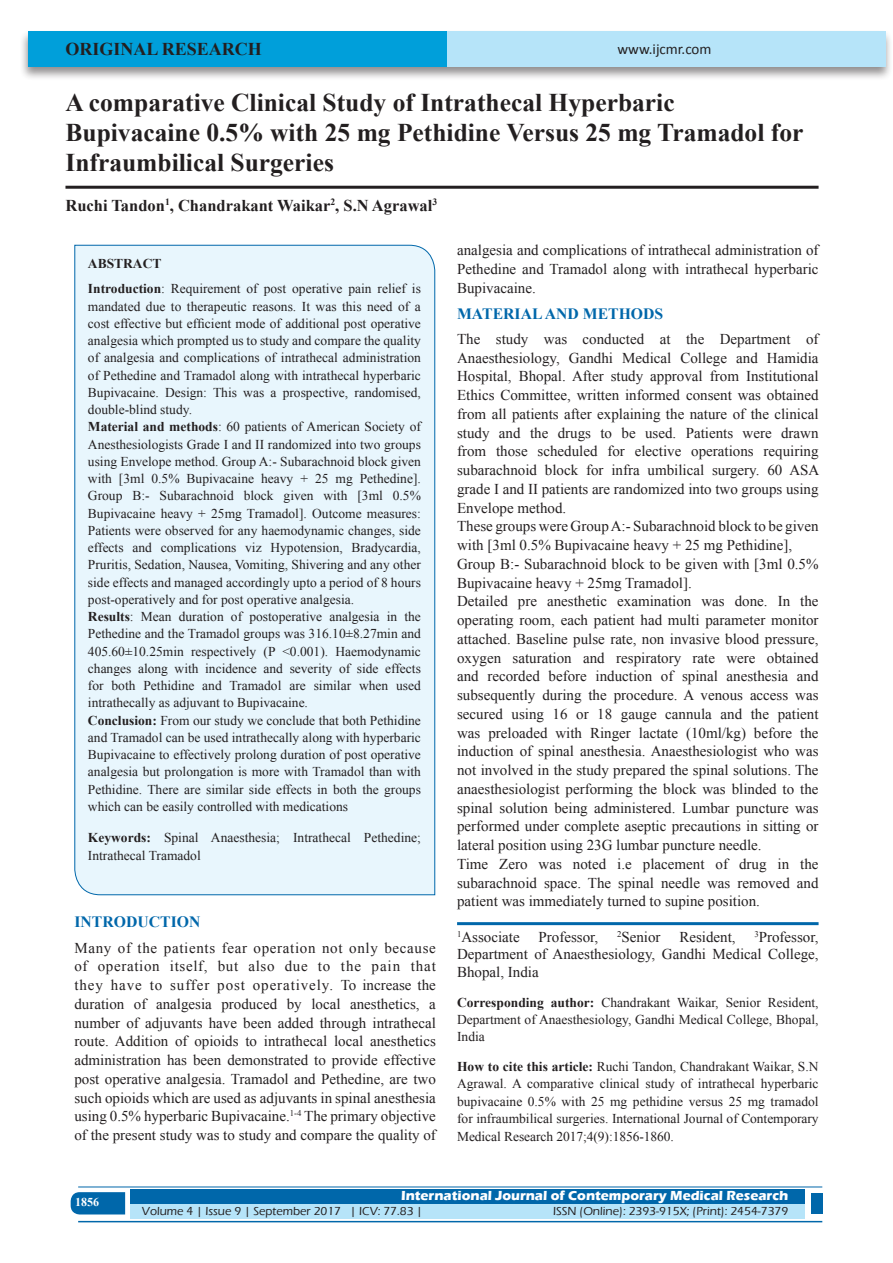
<style>
.page{position:relative;width:893px;height:1263px;background:#fff}
.page>*{position:absolute;margin:0;border:0;box-sizing:border-box;transform-origin:0 0}
.A_Title_New{font:700 25.5px/30px "Times New Roman";color:#231f20}
.AT_new{font:700 18px "Times New Roman";color:#231f20}
.AU-New{font:700 16.5px "Times New Roman";color:#231f20}
.t1{font:700 15.75px "Times New Roman";color:#0067aa}
.TX_New{font:15px/18.8px "Times New Roman";color:#231f20;text-align:justify}
.Affi_New{font:15px/17.2px "Times New Roman";color:#231f20;text-align:justify}
.t2{font:15px "Calibri";color:#231f20}
.HTC_new{font:13.5px/17.2px "Times New Roman";color:#231f20}
.Corresponding{font:13.5px/17.2px "Times New Roman";color:#231f20;text-align:justify}
.t3{font:700 13.5px "Eras ITC";color:#fff}
.t4{font:500 12px "Eras ITC";color:#231f20}
.t5{font:700 12px "Times New Roman";color:#fff}
.s1{font-weight:700}
</style>
<div class="page">
<div style="left:19px;top:29px;width:874px;height:52px;background:#231f20;opacity:.5"></div>
<div style="left:28px;top:31px;width:857px;height:35px;background:#b6e4f9"></div>
<div style="left:28px;top:31px;width:418px;height:35px;background:#009fda"></div>
<svg style="left:71px;top:1192px;width:54px;height:22px"></svg>
<div style="left:130px;top:1189px;width:674px;height:15px;background:#0067aa"></div>
<div style="left:130px;top:1204px;width:674px;height:15px;background:#b6e4f9"></div>
<hr style="left:78px;top:1186px;width:744px;height:1px;background:#0067aa">
<hr style="left:78px;top:1221px;width:744px;height:1px;background:#0067aa">
<div style="left:811px;top:1193px;width:11px;height:21px;background:#0067aa"></div>
<hr style="left:65px;top:186px;width:754px;height:3px;background:#231f20">
<div style="left:74px;top:244px;width:361px;height:651px;background:#e8f6fd"></div>
<hr style="left:457px;top:922px;width:362px;height:3px;background:#0067aa">
<p class="AT_new" style="left:65px;top:36px;width:198px">ORIGINAL RESEARCH</p>
<p class="t2" style="left:617px;top:40px;width:96px">www.ijcmr.com</p>
<p class="A_Title_New" style="left:65px;top:87px;width:739px">A comparative Clinical Study of Intrathecal Hyperbaric<br>Bupivacaine 0.5% with 25 mg Pethidine Versus 25 mg Tramadol for<br>Infraumbilical Surgeries</p>
<p class="AU-New" style="left:65px;top:194px;width:373px">Ruchi Tandon<sup>1</sup>, Chandrakant Waikar<sup>2</sup>, S.N Agrawal<sup>3</sup></p>
<p class="HTC_new" style="left:88px;top:250px;width:335px;line-height:25.8px"><span class="s1">ABSTRACT<br>Introduction</span>: Requirement of post operative pain relief is</p>
<p class="HTC_new" style="left:88px;top:297px;width:335px">mandated due to therapeutic reasons. It was this need of a cost effective but efficient mode of additional post operative analgesia which prompted us to study and compare the quality of analgesia and complications of intrathecal administration of Pethedine and Tramadol along with intrathecal hyperbaric Bupivacaine. Design: This was a prospective, randomised, double-blind study.<br><span class="s1">Material and methods</span>: 60 patients of American Society of Anesthesiologists Grade I and II randomized into two groups using Envelope method. Group A:- Subarachnoid block given with [3ml 0.5% Bupivacaine heavy + 25 mg Pethedine].<br>Group B:- Subarachnoid block given with [3ml 0.5% Bupivacaine heavy + 25mg Tramadol]. Outcome measures:<br>Patients were observed for any haemodynamic changes, side effects and complications viz Hypotension, Bradycardia, Pruritis, Sedation, Nausea, Vomiting, Shivering and any other side effects and managed accordingly upto a period of 8 hours post-operatively and for post operative analgesia.<br><span class="s1">Results</span>: Mean duration of postoperative analgesia in the Pethedine and the Tramadol groups was 316.10±8.27min and 405.60±10.25min respectively (P &lt;0.001). Haemodynamic changes along with incidence and severity of side effects for both Pethidine and Tramadol are similar when used intrathecally as adjuvant to Bupivacaine.<br><span class="s1">Conclusion:</span> From our study we conclude that both Pethidine and Tramadol can be used intrathecally along with hyperbaric Bupivacaine to effectively prolong duration of post operative analgesia but prolongation is more with Tramadol than with Pethidine. There are similar side effects in both the groups which can be easily controlled with medications</p>
<p class="HTC_new" style="left:88px;top:828px;width:335px;line-height:18px"><span class="s1">Keywords:</span> Spinal Anaesthesia; Intrathecal Pethedine;<br>Intrathecal Tramadol</p>
<h1 class="t1" style="left:74px;top:911px;width:127px">INTRODUCTION</h1>
<p class="TX_New" style="left:74px;top:938px;width:363px">Many of the patients fear operation not only because of operation itself, but also due to the pain that they have to suffer post operatively. To increase the duration of analgesia produced by local anesthetics, a number of adjuvants have been added through intrathecal route. Addition of opioids to intrathecal local anesthetics administration has been demonstrated to provide effective post operative analgesia. Tramadol and Pethedine, are two such opioids which are used as adjuvants in spinal anesthesia using 0.5% hyperbaric Bupivacaine.<sup>1-4</sup> The primary objective of the present study was to study and compare the quality of</p>
<p class="TX_New" style="left:457px;top:241px;width:363px">analgesia and complications of intrathecal administration of Pethedine and Tramadol along with intrathecal hyperbaric Bupivacaine.</p>
<h1 class="t1" style="left:457px;top:302px;width:208px">MATERIAL AND METHODS</h1>
<p class="TX_New" style="left:457px;top:329px;width:364px">The study was conducted at the Department of Anaesthesiology, Gandhi Medical College and Hamidia Hospital, Bhopal. After study approval from Institutional Ethics Committee, written informed consent was obtained from all patients after explaining the nature of the clinical study and the drugs to be used. Patients were drawn from those scheduled for elective operations requiring subarachnoid block for infra umbilical surgery. 60 ASA grade I and II patients are randomized into two groups using Envelope method.</p>
<p class="TX_New" style="left:457px;top:517px;width:363px">These groups were Group A:- Subarachnoid block to be given with [3ml 0.5% Bupivacaine heavy + 25 mg Pethidine],</p>
<p class="TX_New" style="left:457px;top:554px;width:363px">Group B:- Subarachnoid block to be given with [3ml 0.5%<br>Bupivacaine heavy + 25mg Tramadol].</p>
<p class="TX_New" style="left:457px;top:592px;width:363px">Detailed pre anesthetic examination was done. In the operating room, each patient had multi parameter monitor attached. Baseline pulse rate, non invasive blood pressure, oxygen saturation and respiratory rate were obtained and recorded before induction of spinal anesthesia and subsequently during the procedure. A venous access was secured using 16 or 18 gauge cannula and the patient was preloaded with Ringer lactate (10ml/kg) before the induction of spinal anesthesia. Anaesthesiologist who was not involved in the study prepared the spinal solutions. The anaesthesiologist performing the block was blinded to the spinal solution being administered. Lumbar puncture was performed under complete aseptic precautions in sitting or lateral position using 23G lumbar puncture needle.</p>
<p class="TX_New" style="left:457px;top:854px;width:363px">Time Zero was noted i.e placement of drug in the subarachnoid space. The spinal needle was removed and patient was immediately turned to supine position.</p>
<p class="Affi_New" style="left:457px;top:928px;width:64px"><sup>1</sup>Associate</p>
<p class="Affi_New" style="left:457px;top:928px;width:363px;text-indent:81px">Professor, <sup>2</sup>Senior Resident, <sup>3</sup>Professor, Department of Anaesthesiology, Gandhi Medical College, Bhopal, India</p>
<p class="Corresponding" style="left:457px;top:993px;width:363px"><span class="s1">Corresponding author:</span> Chandrakant Waikar, Senior Resident, Department of Anaesthesiology, Gandhi Medical College, Bhopal, India</p>
<p class="HTC_new" style="left:457px;top:1058px;width:363px;text-align:justify"><span class="s1">How to cite this article:</span> Ruchi Tandon, Chandrakant Waikar, S.N Agrawal. A comparative clinical study of intrathecal hyperbaric bupivacaine 0.5% with 25 mg pethidine versus 25 mg tramadol for infraumbilical surgeries. International Journal of Contemporary Medical Research 2017;4(9):1856-1860.</p>
<h4 class="t5" style="left:75px;top:1194px;width:26px">1856</h4>
<p class="t3" style="left:401px;top:1188px;width:389px">International Journal of Contemporary Medical Research</p>
<p class="t4" style="left:142px;top:1204px;width:282px">Volume 4 | Issue 9 | September 2017 | ICV: 77.83 |</p>
<p class="t4" style="left:553px;top:1204px;width:237px">ISSN (Online): 2393-915X; (Print): 2454-7379</p>
</div>
